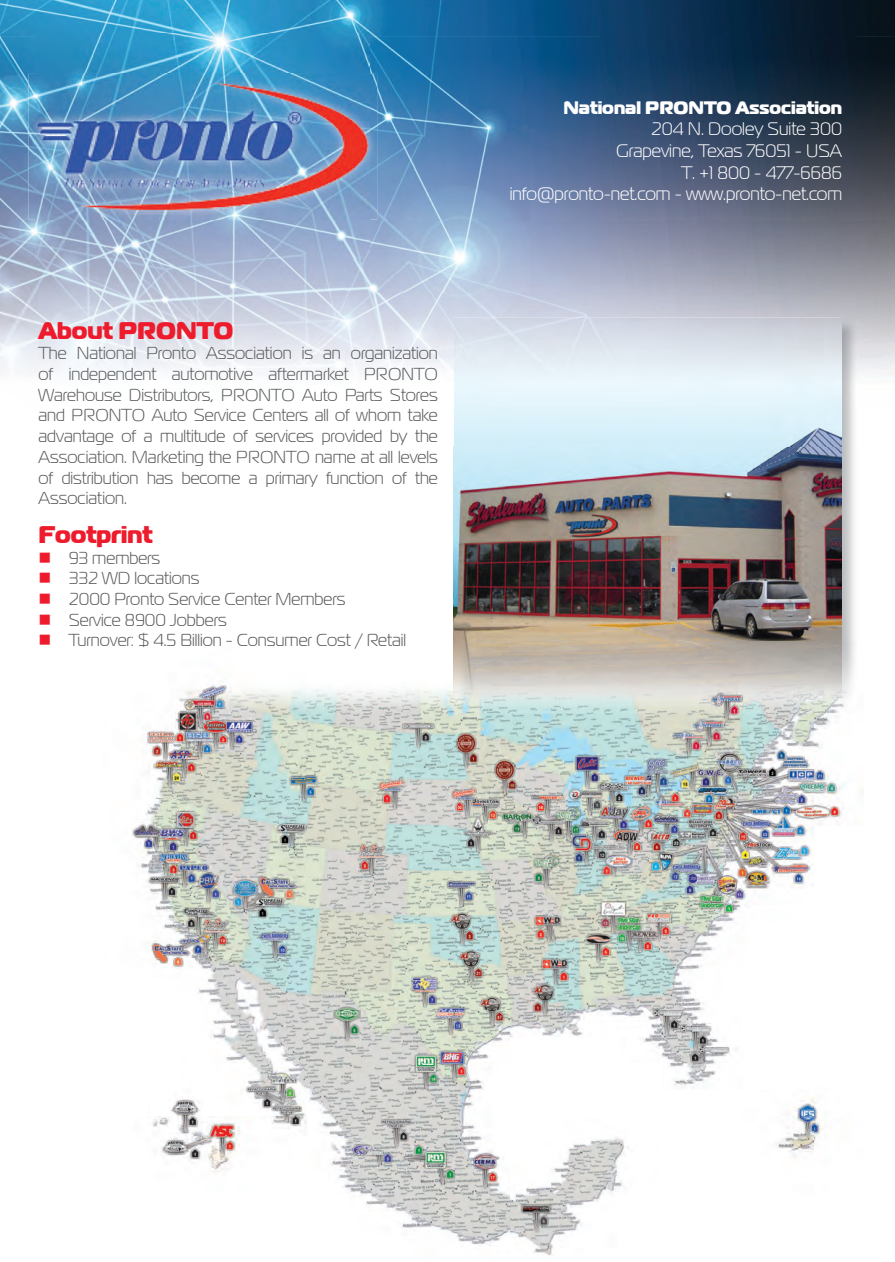
<style>
.page{position:relative;width:895px;height:1262px;background:#fff}
.page>*{position:absolute;margin:0;border:0;box-sizing:border-box;transform-origin:0 0}
.t1{font:24px "Magistral Black C";color:#ee1b2d}
.t2{font:18px/21.6px "Magistral C";color:#fff;text-align:right}
.t3{font:18px "Magistral Black C";color:#fff}
.t4{font:17.25px/20.7px "Magistral C";color:#57585a;text-align:justify}
.s1{color:#ee1b2d}
</style>
<div class="page">
<img style="left:132px;top:684px;width:174px;height:489px">
<img style="left:306px;top:642px;width:152px;height:210px">
<img style="left:813px;top:713px;width:32px;height:438px">
<img style="left:458px;top:713px;width:202px;height:139px">
<img style="left:660px;top:713px;width:153px;height:445px">
<img style="left:306px;top:852px;width:355px;height:403px">
<img style="left:454px;top:318px;width:401px;height:395px">
<img style="left:454px;top:446px;width:1px;height:196px">
<img style="left:454px;top:642px;width:386px;height:67px">
<img style="left:0;top:0;width:894px;height:36px">
<img style="left:0;top:36px;width:39px;height:337px">
<img style="left:346px;top:36px;width:509px;height:256px">
<img style="left:855px;top:36px;width:39px;height:343px">
<img style="left:39px;top:259px;width:307px;height:118px">
<img style="left:345px;top:292px;width:153px;height:85px">
<img style="left:454px;top:318px;width:386px;height:128px">
<img style="left:28px;top:74px;width:349px;height:145px">
<img style="left:35px;top:33px;width:334px;height:226px">
<h1 class="t1" style="left:39px;top:314px;width:196px">About PRONTO</h1>
<p class="t4" style="left:39px;top:343px;width:401px">The National Pronto Association is an organization of independent automotive aftermarket PRONTO Warehouse Distributors, PRONTO Auto Parts Stores and PRONTO Auto Service Centers all of whom take advantage of a multitude of services provided by the Association. Marketing the PRONTO name at all levels of distribution has become a primary function of the Association.</p>
<h1 class="t1" style="left:39px;top:518px;width:115px">Footprint</h1>
<p class="t4" style="left:39px;top:547px;width:123px"><span class="s1">■</span> 93 members</p>
<p class="t4" style="left:39px;top:567px;width:162px"><span class="s1">■</span> 332 WD locations</p>
<p class="t4" style="left:39px;top:588px;width:308px"><span class="s1">■</span> 2000 Pronto Service Center Members</p>
<p class="t4" style="left:39px;top:609px;width:190px"><span class="s1">■</span> Service 8900 Jobbers</p>
<p class="t4" style="left:39px;top:630px;width:369px"><span class="s1">■</span> Turnover: $ 4.5 Billion - Consumer Cost / Retail</p>
<p class="t3" style="left:563px;top:96px;width:280px">National PRONTO Association</p>
<p class="t2" style="left:509px;top:118px;width:334px">204 N. Dooley Suite 300<br>Grapevine, Texas 76051 - USA<br>T. +1 800 - 477-6686<br>info@pronto-net.com - www.pronto-net.com</p>
</div>
